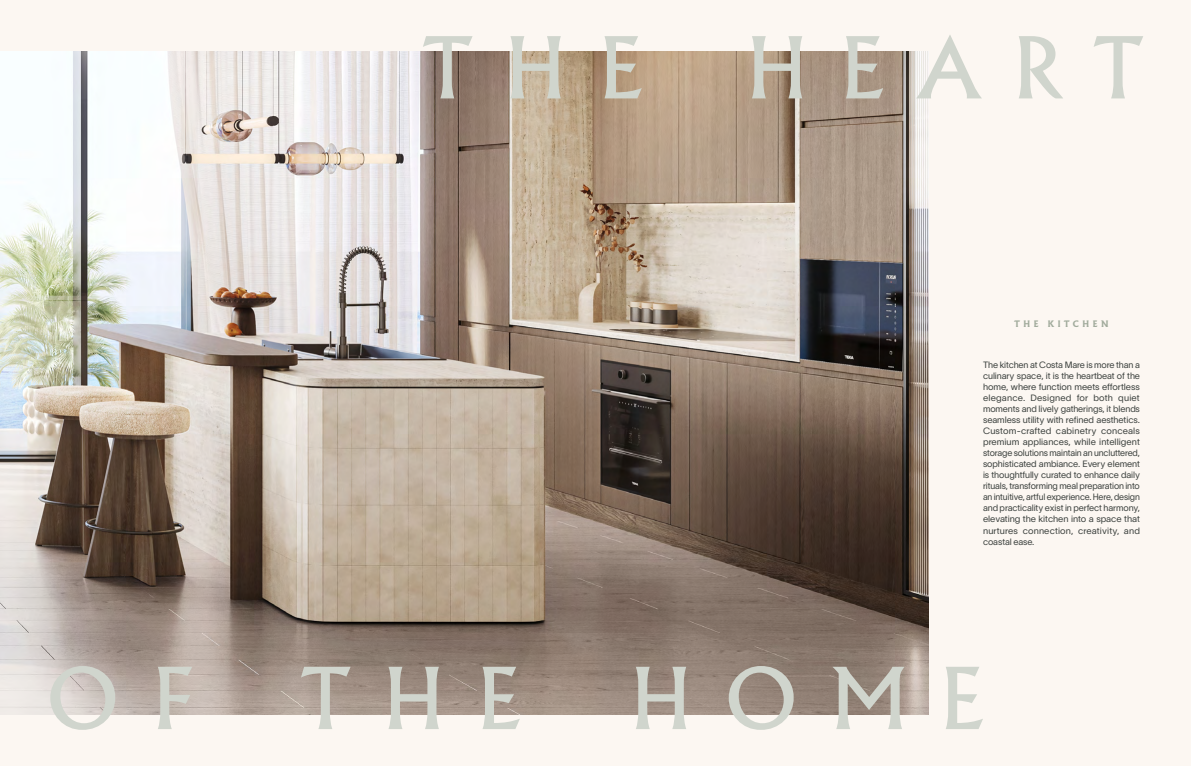
<style>
.page{position:relative;width:1191px;height:766px;background:#fff}
.page>*{position:absolute;margin:0;border:0;box-sizing:border-box;transform-origin:0 0}
.t1{font:76px "Albertus Nova";letter-spacing:.45em;color:#d0d5cd}
.t2{font:9px/11px "Lausanne 300";letter-spacing:.015em;color:#404542;text-align:justify}
.t3{font:900 8px "Albertus Nova";letter-spacing:.45em;color:#a1ab9c}
</style>
<div class="page">
<div style="left:0;top:0;width:1191px;height:765px;background:#fcf7f2"></div>
<img style="left:0;top:51px;width:928px;height:663px">
<h1 class="t1" style="left:424px;top:15px;width:219px">THE</h1>
<h1 class="t1" style="left:747px;top:15px;width:396px">HEART</h1>
<p class="t3" style="left:1014px;top:318px;width:95px">THE KITCHEN</p>
<p class="t2" style="left:983px;top:359px;width:158px">The kitchen at Costa Mare is more than a culinary space, it is the heartbeat of the home, where function meets effortless elegance. Designed for both quiet moments and lively gatherings, it blends seamless utility with refined aesthetics.<br>Custom-crafted cabinetry conceals premium appliances, while intelligent storage solutions maintain an uncluttered, sophisticated ambiance. Every element is thoughtfully curated to enhance daily rituals, transforming meal preparation into an intuitive, artful experience. Here, design and practicality exist in perfect harmony, elevating the kitchen into a space that nurtures connection, creativity, and coastal ease.</p>
<h1 class="t1" style="left:47px;top:645px;width:148px">O F</h1>
<h1 class="t1" style="left:302px;top:645px;width:219px">THE</h1>
<h1 class="t1" style="left:631px;top:645px;width:353px">HOME</h1>
</div>
